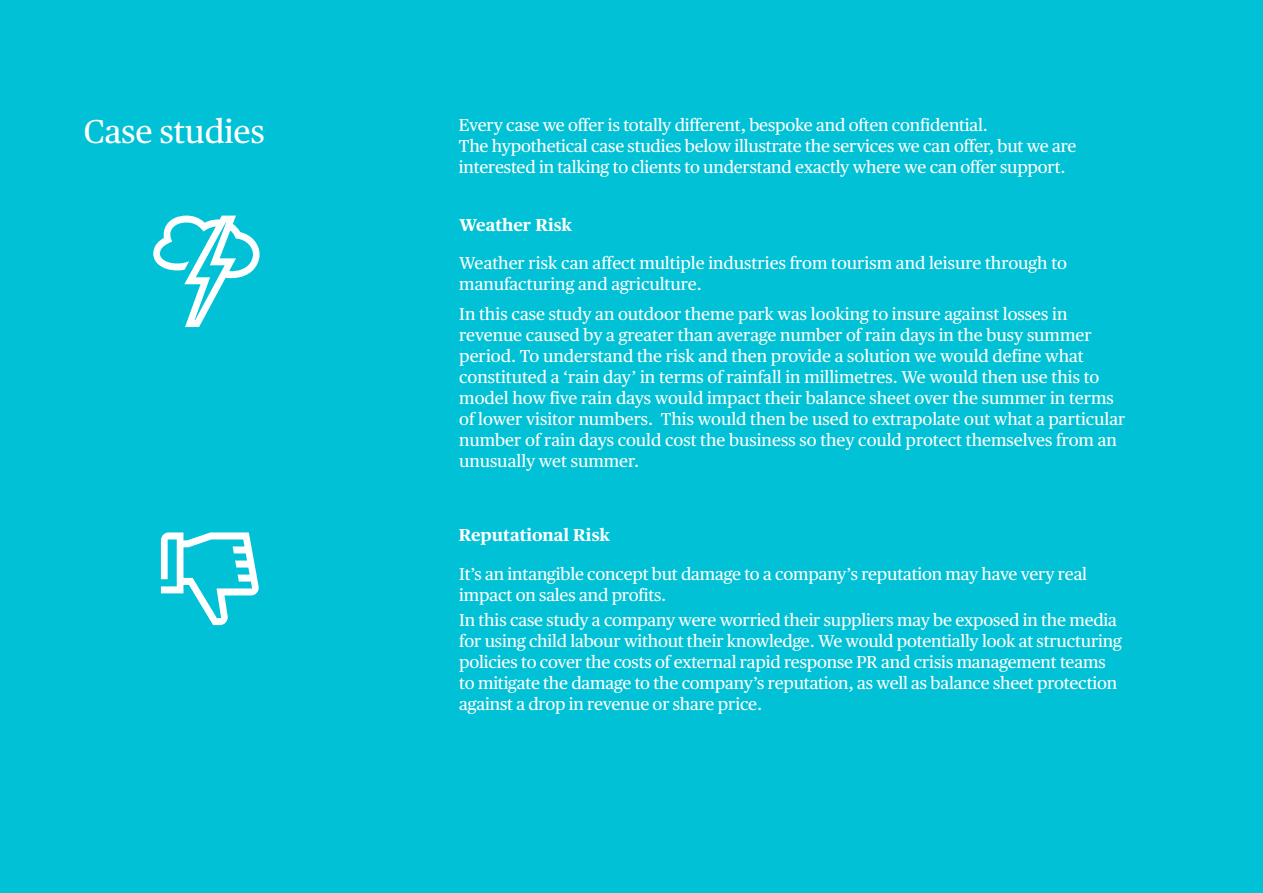
<style>
.page{position:relative;width:1263px;height:893px;background:#00c1d5}
.page>*{position:absolute;margin:0;border:0;box-sizing:border-box;transform-origin:0 0}
.t1{font:33px "Chubb Publico Text";color:#fff}
.t2{font:17.25px/21px "Chubb Publico Text";letter-spacing:-.01em;color:#fff}
.t3{font:700 17.25px "Chubb Publico Text";color:#fff}
</style>
<div class="page">
<svg style="left:153px;top:216px;width:107px;height:111px"></svg>
<svg style="left:161px;top:532px;width:98px;height:93px"></svg>
<h1 class="t1" style="left:84px;top:106px;width:182px">Case studies</h1>
<p class="t2" style="left:459px;top:113px;width:619px">Every case we offer is totally different, bespoke and often confidential.<br>The hypothetical case studies below illustrate the services we can offer, but we are interested in talking to clients to understand exactly where we can offer support.</p>
<p class="t3" style="left:459px;top:212px;width:115px">Weather Risk</p>
<p class="t2" style="left:459px;top:252px;width:609px">Weather risk can affect multiple industries from tourism and leisure through to manufacturing and agriculture.</p>
<p class="t2" style="left:459px;top:302px;width:668px">In this case study an outdoor theme park was looking to insure against losses in revenue caused by a greater than average number of rain days in the busy summer period. To understand the risk and then provide a solution we would define what constituted a ‘rain day’ in terms of rainfall in millimetres. We would then use this to model how five rain days would impact their balance sheet over the summer in terms of lower visitor numbers. This would then be used to extrapolate out what a particular number of rain days could cost the business so they could protect themselves from an unusually wet summer.</p>
<p class="t3" style="left:459px;top:522px;width:153px">Reputational Risk</p>
<p class="t2" style="left:459px;top:562px;width:629px">It’s an intangible concept but damage to a company’s reputation may have very real impact on sales and profits.</p>
<p class="t2" style="left:459px;top:608px;width:664px">In this case study a company were worried their suppliers may be exposed in the media for using child labour without their knowledge. We would potentially look at structuring policies to cover the costs of external rapid response PR and crisis management teams to mitigate the damage to the company’s reputation, as well as balance sheet protection against a drop in revenue or share price.</p>
</div>
